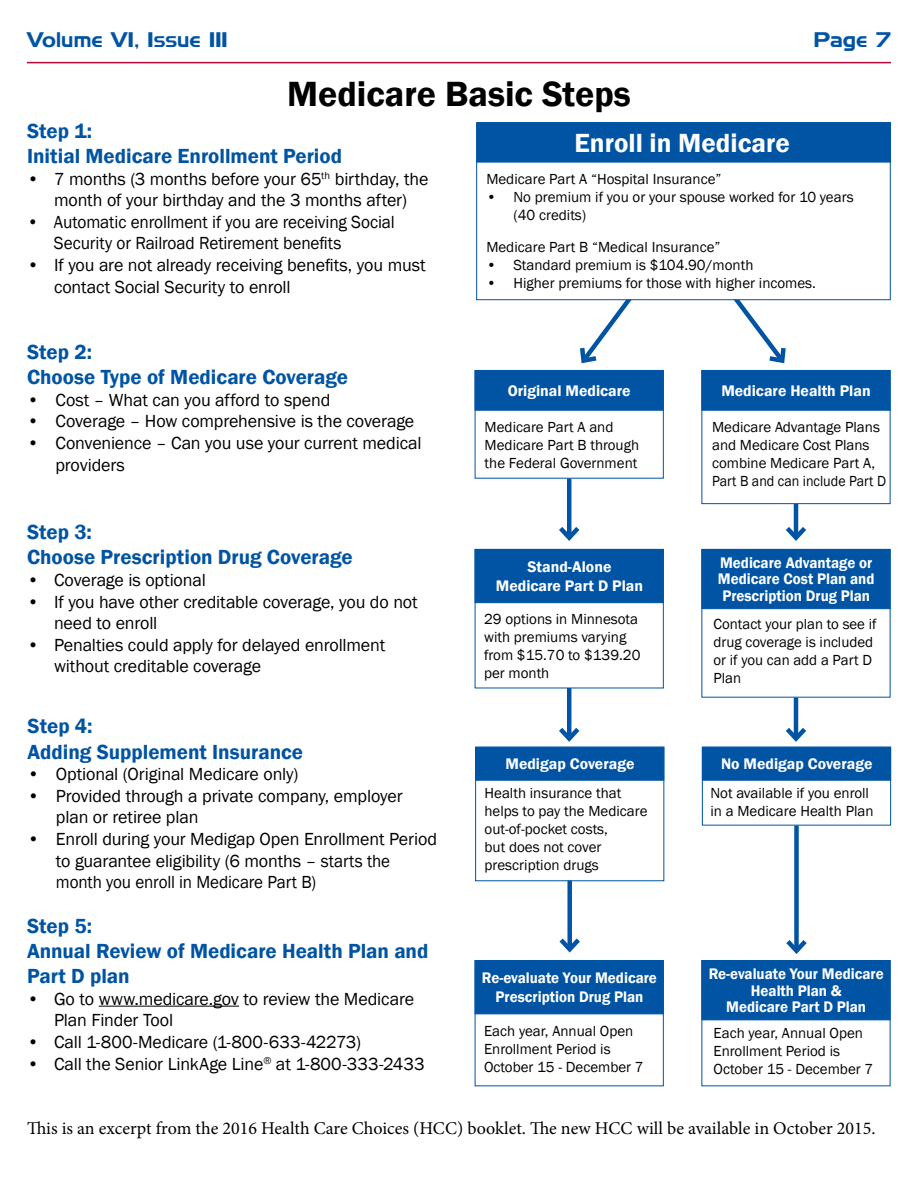
<style>
.page{position:relative;width:918px;height:1188px;background:#fff}
.page>*{position:absolute;margin:0;border:0;box-sizing:border-box;transform-origin:0 0}
.t1{font:600 36px "Franklin Gothic";color:#000}
.t2{font:600 27px "Franklin Gothic";color:#fff}
.t3{font:600 21px/25.2px "Franklin Gothic";color:#0054a3}
.t4{font:21px "Denmark";letter-spacing:.005em;color:#0054a3}
.t5{font:18px/21.6px "Franklin Gothic";letter-spacing:-.01em;color:#000}
.t6{font:18px "Minion Pro";color:#000}
.t7{font:18px/21.6px "Franklin Gothic";letter-spacing:-.01em;color:#000;scale:.96 1}
.t8{font:600 15.75px/16.5px "Franklin Gothic";color:#fff;text-align:center;scale:.95 1}
.t9{font:600 15.75px/18.9px "Franklin Gothic";color:#fff;text-align:center}
.t10{font:15px/18px "Franklin Gothic";color:#000}
</style>
<div class="page">
<hr style="left:27px;top:62px;width:864px;height:1px;background:#b30838">
<svg style="left:577px;top:300px;width:71px;height:64px"></svg>
<svg style="left:717px;top:300px;width:72px;height:64px"></svg>
<div style="left:475px;top:370px;width:189px;height:41px;background:#0054a3;border:1px solid #0054a3"></div>
<div style="left:475px;top:370px;width:189px;height:109px;border:1px solid #0054a3"></div>
<div style="left:475px;top:960px;width:189px;height:54px;background:#0054a3;border:1px solid #0054a3"></div>
<div style="left:475px;top:960px;width:189px;height:126px;border:1px solid #0054a3"></div>
<div style="left:475px;top:747px;width:189px;height:34px;background:#0054a3;border:1px solid #0054a3"></div>
<div style="left:475px;top:747px;width:189px;height:134px;border:1px solid #0054a3"></div>
<div style="left:702px;top:747px;width:189px;height:34px;background:#0054a3;border:1px solid #0054a3"></div>
<div style="left:702px;top:747px;width:189px;height:79px;border:1px solid #0054a3"></div>
<div style="left:701px;top:370px;width:189px;height:41px;background:#0054a3;border:1px solid #0054a3"></div>
<div style="left:701px;top:370px;width:189px;height:134px;border:1px solid #0054a3"></div>
<div style="left:701px;top:960px;width:189px;height:60px;background:#0054a3;border:1px solid #0054a3"></div>
<div style="left:701px;top:960px;width:189px;height:126px;border:1px solid #0054a3"></div>
<div style="left:475px;top:549px;width:189px;height:54px;background:#0054a3;border:1px solid #0054a3"></div>
<div style="left:701px;top:549px;width:189px;height:60px;background:#0054a3;border:1px solid #0054a3"></div>
<div style="left:701px;top:549px;width:189px;height:149px;border:1px solid #0054a3"></div>
<hr style="left:99px;top:1006px;width:140px;height:1px;background:#000">
<hr style="left:567px;top:479px;width:4px;height:59px;background:#0054a3">
<svg style="left:559px;top:522px;width:21px;height:19px"></svg>
<div style="left:567px;top:881px;width:5px;height:68px;background:#0054a3"></div>
<svg style="left:559px;top:934px;width:21px;height:19px"></svg>
<hr style="left:567px;top:688px;width:4px;height:51px;background:#0054a3">
<svg style="left:559px;top:723px;width:21px;height:19px"></svg>
<hr style="left:794px;top:504px;width:4px;height:34px;background:#0054a3">
<svg style="left:786px;top:522px;width:20px;height:19px"></svg>
<div style="left:794px;top:826px;width:5px;height:125px;background:#0054a3"></div>
<svg style="left:786px;top:935px;width:21px;height:19px"></svg>
<hr style="left:794px;top:698px;width:4px;height:41px;background:#0054a3">
<svg style="left:785px;top:723px;width:22px;height:19px"></svg>
<div style="left:476px;top:122px;width:415px;height:178px;background:#fff;border:1px solid #0054a3"></div>
<div style="left:476px;top:122px;width:415px;height:41px;background:#0054a3;border:2px solid #0054a3"></div>
<p class="t4" style="left:27px;top:27px;width:202px">Volume VI, Issue III</p>
<p class="t4" style="left:814px;top:27px;width:79px">Page 7</p>
<h1 class="t1" style="left:287px;top:72px;width:345px">Medicare Basic Steps</h1>
<p class="t3" style="left:27px;top:119px;width:317px">Step 1:<br>Initial Medicare Enrollment Period</p>
<p class="t5" style="left:27px;top:168px;width:403px;text-align:center">• 7 months (3 months before your 65<sup>th</sup> birthday, the month of your birthday and the 3 months after)</p>
<p class="t7" style="left:54px;top:211px;width:356px;text-indent:-27px">• Automatic enrollment if you are receiving Social<br>Security or Railroad Retirement benefits</p>
<p class="t5" style="left:54px;top:255px;width:373px;text-indent:-27px">• If you are not already receiving benefits, you must contact Social Security to enroll</p>
<p class="t3" style="left:27px;top:340px;width:323px">Step 2:<br>Choose Type of Medicare Coverage</p>
<p class="t5" style="left:27px;top:389px;width:305px">• Cost – What can you afford to spend</p>
<p class="t5" style="left:27px;top:411px;width:389px">• Coverage – How comprehensive is the coverage</p>
<p class="t5" style="left:55px;top:433px;width:368px;text-indent:-28px">• Convenience – Can you use your current medical providers</p>
<p class="t3" style="left:27px;top:520px;width:327px">Step 3:<br>Choose Prescription Drug Coverage</p>
<p class="t5" style="left:27px;top:569px;width:180px">• Coverage is optional</p>
<p class="t5" style="left:54px;top:591px;width:365px;text-indent:-27px">• If you have other creditable coverage, you do not need to enroll</p>
<p class="t5" style="left:54px;top:634px;width:333px;text-indent:-27px">• Penalties could apply for delayed enrollment without creditable coverage</p>
<p class="t3" style="left:28px;top:714px;width:277px">Step 4:<br>Adding Supplement Insurance</p>
<p class="t5" style="left:28px;top:764px;width:273px">• Optional (Original Medicare only)</p>
<p class="t5" style="left:56px;top:785px;width:348px;text-indent:-28px">• Provided through a private company, employer plan or retiree plan</p>
<p class="t5" style="left:56px;top:829px;width:383px;text-indent:-28px">• Enroll during your Medigap Open Enrollment Period to guarantee eligibility (6 months – starts the month you enroll in Medicare Part B)</p>
<p class="t3" style="left:27px;top:913px;width:403px">Step 5:<br>Annual Review of Medicare Health Plan and<br>Part D plan</p>
<p class="t5" style="left:54px;top:988px;width:362px;text-indent:-27px">• Go to www.medicare.gov to review the Medicare<br>Plan Finder Tool</p>
<p class="t5" style="left:27px;top:1032px;width:336px">• Call 1-800-Medicare (1-800-633-42273)</p>
<p class="t5" style="left:27px;top:1053px;width:399px">• Call the Senior LinkAge Line<sup>®</sup> at 1-800-333-2433</p>
<h2 class="t2" style="left:575px;top:126px;width:217px">Enroll in Medicare</h2>
<p class="t10" style="left:486px;top:170px;width:237px">Medicare Part A “Hospital Insurance”</p>
<p class="t10" style="left:513px;top:188px;width:342px;text-indent:-27px">• No premium if you or your spouse worked for 10 years (40 credits)</p>
<p class="t10" style="left:486px;top:238px;width:236px">Medicare Part B “Medical Insurance”</p>
<p class="t10" style="left:486px;top:256px;width:269px">• Standard premium is $104.90/month</p>
<p class="t10" style="left:486px;top:274px;width:331px">• Higher premiums for those with higher incomes.</p>
<p class="t9" style="left:508px;top:381px;width:125px">Original Medicare</p>
<p class="t10" style="left:485px;top:418px;width:156px">Medicare Part A and<br>Medicare Part B through the Federal Government</p>
<p class="t9" style="left:496px;top:558px;width:149px">Stand-Alone<br>Medicare Part D Plan</p>
<p class="t10" style="left:484px;top:610px;width:158px">29 options in Minnesota with premiums varying from $15.70 to $139.20 per month</p>
<p class="t9" style="left:506px;top:755px;width:130px">Medigap Coverage</p>
<p class="t10" style="left:485px;top:785px;width:165px">Health insurance that helps to pay the Medicare out-of-pocket costs,<br>but does not cover prescription drugs</p>
<p class="t8" style="left:482px;top:969px;width:186px;line-height:18.9px">Re-evaluate Your Medicare<br>Prescription Drug Plan</p>
<p class="t10" style="left:484px;top:1023px;width:161px">Each year, Annual Open<br>Enrollment Period is<br>October 15 - December 7</p>
<p class="t9" style="left:721px;top:381px;width:151px">Medicare Health Plan</p>
<p class="t10" style="left:712px;top:418px;width:176px">Medicare Advantage Plans and Medicare Cost Plans combine Medicare Part A,<br>Part B and can include Part D</p>
<p class="t8" style="left:718px;top:555px;width:166px;text-align:left">Medicare Advantage or<br>Medicare Cost Plan and<br>Prescription Drug Plan</p>
<p class="t10" style="left:714px;top:615px;width:164px">Contact your plan to see if drug coverage is included or if you can add a Part D<br>Plan</p>
<p class="t9" style="left:721px;top:755px;width:153px">No Medigap Coverage</p>
<p class="t10" style="left:710px;top:785px;width:165px">Not available if you enroll in a Medicare Health Plan</p>
<p class="t8" style="left:709px;top:966px;width:186px">Re-evaluate Your Medicare<br>Health Plan &amp;<br>Medicare Part D Plan</p>
<p class="t10" style="left:714px;top:1025px;width:161px">Each year, Annual Open<br>Enrollment Period is<br>October 15 - December 7</p>
<p class="t6" style="left:27px;top:1116px;width:850px">This is an excerpt from the 2016 Health Care Choices (HCC) booklet. The new HCC will be available in October 2015.</p>
</div>
